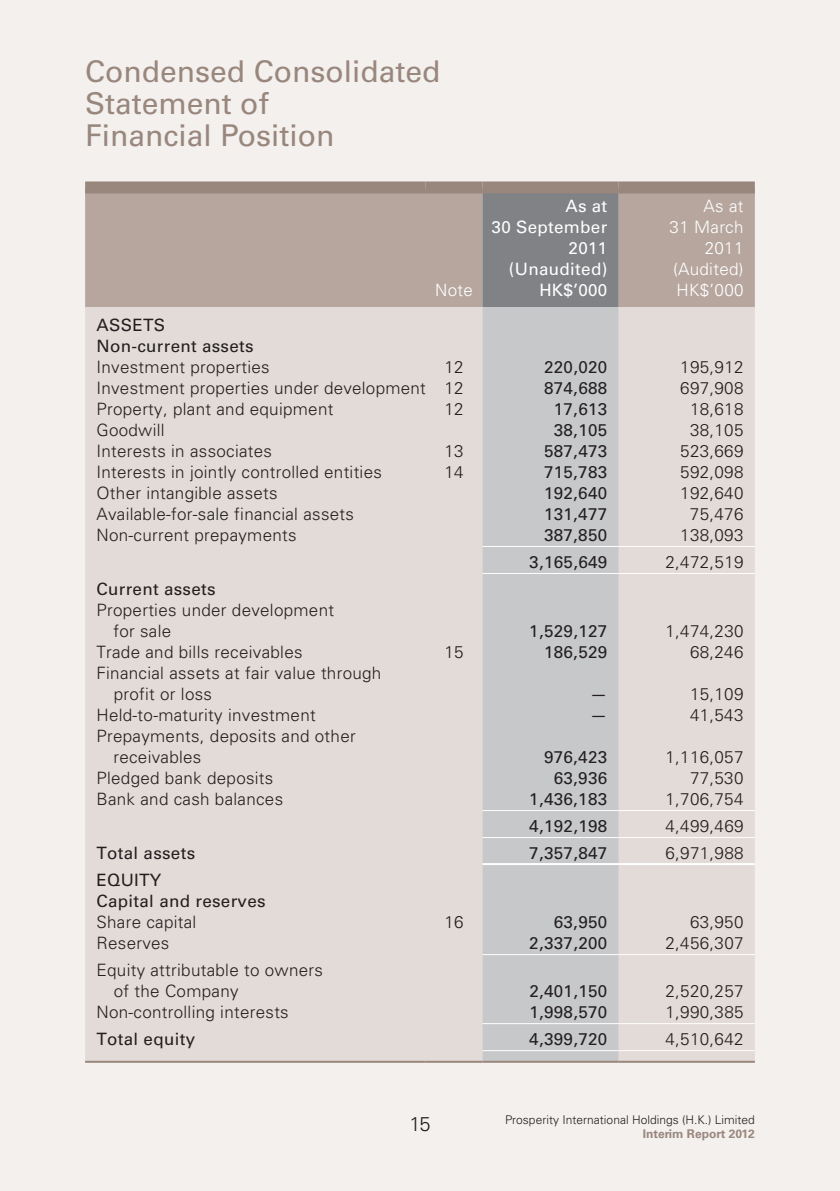
<style>
.page{position:relative;width:840px;height:1191px;background:#fff}
.page>*{position:absolute;margin:0;border:0;box-sizing:border-box;transform-origin:0 0}
.t1{font:30px/32px "Univers LT Std";color:#99877d}
.t2{font:300 20px "Univers LT Std";color:#231f20}
.t3{font:300 17px/21px "Univers LT Std";letter-spacing:.015em;color:#231f20}
.t4{font:17px/21px "Univers LT Std";letter-spacing:.015em;color:#231f20}
.t5{font:17px "Univers LT Std";letter-spacing:.015em;color:#fff}
.t6{font:300 17px "Univers LT Std";letter-spacing:.015em;color:#fff}
.t7{font:300 12px "Univers LT Std";color:#231f20}
.t8{font:700 12px "Univers LT Std";color:#99877d}
</style>
<div class="page">
<div style="left:0;top:0;width:839px;height:1191px;background:#f3f0ee"></div>
<div style="left:85px;top:193px;width:669px;height:114px;background:#b6a69e"></div>
<div style="left:482px;top:193px;width:136px;height:114px;background:#808285"></div>
<div style="left:85px;top:307px;width:669px;height:753px;background:#e2dbd7"></div>
<div style="left:482px;top:307px;width:136px;height:753px;background:#c7c8ca"></div>
<div style="left:85px;top:181px;width:340px;height:12px;background:#99877d"></div>
<div style="left:425px;top:181px;width:57px;height:12px;background:#99877d"></div>
<div style="left:482px;top:181px;width:136px;height:12px;background:#99877d"></div>
<div style="left:618px;top:181px;width:136px;height:12px;background:#99877d"></div>
<hr style="left:85px;top:1060px;width:340px;height:2px;background:#99877d">
<hr style="left:425px;top:1060px;width:57px;height:2px;background:#99877d">
<hr style="left:482px;top:1060px;width:136px;height:2px;background:#99877d">
<hr style="left:618px;top:1060px;width:136px;height:2px;background:#99877d">
<hr style="left:482px;top:546px;width:136px;height:1px;background:#fff">
<hr style="left:618px;top:546px;width:136px;height:1px;background:#fff">
<hr style="left:482px;top:573px;width:136px;height:1px;background:#fff">
<hr style="left:618px;top:573px;width:136px;height:1px;background:#fff">
<hr style="left:482px;top:810px;width:136px;height:1px;background:#fff">
<hr style="left:618px;top:810px;width:136px;height:1px;background:#fff">
<hr style="left:482px;top:837px;width:136px;height:1px;background:#fff">
<hr style="left:618px;top:837px;width:136px;height:1px;background:#fff">
<hr style="left:482px;top:863px;width:136px;height:2px;background:#fff">
<hr style="left:618px;top:863px;width:136px;height:2px;background:#fff">
<hr style="left:482px;top:954px;width:136px;height:1px;background:#fff">
<hr style="left:618px;top:954px;width:136px;height:1px;background:#fff">
<hr style="left:482px;top:1023px;width:136px;height:1px;background:#fff">
<hr style="left:618px;top:1023px;width:136px;height:1px;background:#fff">
<hr style="left:482px;top:1050px;width:136px;height:1px;background:#fff">
<hr style="left:618px;top:1050px;width:136px;height:1px;background:#fff">
<h1 class="t1" style="left:85px;top:55px;width:357px">Condensed Consolidated<br>Statement of<br>Financial Position</h1>
<p class="t5" style="left:565px;top:195px;width:43px">As at</p>
<p class="t6" style="left:703px;top:195px;width:41px">As at</p>
<p class="t5" style="left:491px;top:216px;width:117px">30 September</p>
<p class="t6" style="left:669px;top:216px;width:75px">31 March</p>
<p class="t5" style="left:568px;top:237px;width:40px">2011</p>
<p class="t6" style="left:704px;top:237px;width:40px">2011</p>
<p class="t5" style="left:508px;top:258px;width:100px">(Unaudited)</p>
<p class="t6" style="left:672px;top:258px;width:72px">(Audited)</p>
<p class="t6" style="left:435px;top:279px;width:39px">Note</p>
<p class="t5" style="left:539px;top:279px;width:69px">HK$’000</p>
<p class="t6" style="left:676px;top:279px;width:68px">HK$’000</p>
<p class="t4" style="left:96px;top:314px;width:158px">ASSETS<br>Non-current assets</p>
<p class="t3" style="left:96px;top:356px;width:174px">Investment properties</p>
<p class="t3" style="left:444px;top:356px;width:21px">12</p>
<p class="t4" style="left:543px;top:356px;width:65px">220,020</p>
<p class="t3" style="left:680px;top:356px;width:65px">195,912</p>
<p class="t3" style="left:96px;top:377px;width:368px">Investment properties under development 12</p>
<p class="t4" style="left:543px;top:377px;width:65px">874,688</p>
<p class="t3" style="left:680px;top:377px;width:65px">697,908</p>
<p class="t3" style="left:96px;top:398px;width:238px">Property, plant and equipment</p>
<p class="t3" style="left:444px;top:398px;width:21px">12</p>
<p class="t4" style="left:553px;top:398px;width:55px">17,613</p>
<p class="t3" style="left:689px;top:398px;width:55px">18,618</p>
<p class="t3" style="left:96px;top:419px;width:70px">Goodwill</p>
<p class="t4" style="left:553px;top:419px;width:55px">38,105</p>
<p class="t3" style="left:689px;top:419px;width:55px">38,105</p>
<p class="t3" style="left:96px;top:440px;width:177px">Interests in associates</p>
<p class="t3" style="left:444px;top:440px;width:21px">13</p>
<p class="t4" style="left:543px;top:440px;width:65px">587,473</p>
<p class="t3" style="left:680px;top:440px;width:65px">523,669</p>
<p class="t3" style="left:96px;top:461px;width:287px">Interests in jointly controlled entities</p>
<p class="t3" style="left:444px;top:461px;width:21px">14</p>
<p class="t4" style="left:543px;top:461px;width:65px">715,783</p>
<p class="t3" style="left:679px;top:461px;width:65px">592,098</p>
<p class="t3" style="left:96px;top:482px;width:183px">Other intangible assets</p>
<p class="t4" style="left:543px;top:482px;width:65px">192,640</p>
<p class="t3" style="left:679px;top:482px;width:65px">192,640</p>
<p class="t3" style="left:96px;top:503px;width:259px">Available-for-sale financial assets</p>
<p class="t4" style="left:543px;top:503px;width:65px">131,477</p>
<p class="t3" style="left:689px;top:503px;width:55px">75,476</p>
<p class="t3" style="left:96px;top:524px;width:202px">Non-current prepayments</p>
<p class="t4" style="left:543px;top:524px;width:65px">387,850</p>
<p class="t3" style="left:679px;top:524px;width:65px">138,093</p>
<p class="t4" style="left:529px;top:551px;width:79px">3,165,649</p>
<p class="t3" style="left:665px;top:551px;width:79px">2,472,519</p>
<p class="t4" style="left:96px;top:578px;width:121px">Current assets</p>
<p class="t3" style="left:113px;top:599px;width:222px;text-indent:-17px">Properties under development for sale</p>
<p class="t4" style="left:529px;top:620px;width:79px">1,529,127</p>
<p class="t3" style="left:665px;top:620px;width:79px">1,474,230</p>
<p class="t3" style="left:96px;top:641px;width:207px">Trade and bills receivables</p>
<p class="t3" style="left:444px;top:641px;width:21px">15</p>
<p class="t4" style="left:543px;top:641px;width:65px">186,529</p>
<p class="t3" style="left:689px;top:641px;width:55px">68,246</p>
<p class="t3" style="left:114px;top:662px;width:269px;text-indent:-17px">Financial assets at fair value through profit or loss</p>
<p class="t4" style="left:590px;top:683px;width:18px">—</p>
<p class="t3" style="left:689px;top:683px;width:55px">15,109</p>
<p class="t3" style="left:96px;top:704px;width:221px">Held-to-maturity investment</p>
<p class="t4" style="left:590px;top:704px;width:18px">—</p>
<p class="t3" style="left:689px;top:704px;width:55px">41,543</p>
<p class="t3" style="left:113px;top:725px;width:244px;text-indent:-17px">Prepayments, deposits and other receivables</p>
<p class="t4" style="left:543px;top:746px;width:65px">976,423</p>
<p class="t3" style="left:665px;top:746px;width:79px">1,116,057</p>
<p class="t3" style="left:96px;top:767px;width:178px">Pledged bank deposits</p>
<p class="t4" style="left:553px;top:767px;width:55px">63,936</p>
<p class="t3" style="left:689px;top:767px;width:55px">77,530</p>
<p class="t3" style="left:96px;top:788px;width:188px">Bank and cash balances</p>
<p class="t4" style="left:529px;top:788px;width:79px">1,436,183</p>
<p class="t3" style="left:665px;top:788px;width:79px">1,706,754</p>
<p class="t4" style="left:529px;top:815px;width:79px">4,192,198</p>
<p class="t3" style="left:665px;top:815px;width:79px">4,499,469</p>
<p class="t4" style="left:96px;top:842px;width:100px">Total assets</p>
<p class="t4" style="left:529px;top:842px;width:79px">7,357,847</p>
<p class="t3" style="left:665px;top:842px;width:79px">6,971,988</p>
<p class="t4" style="left:96px;top:869px;width:170px">EQUITY<br>Capital and reserves</p>
<p class="t3" style="left:96px;top:911px;width:101px">Share capital</p>
<p class="t3" style="left:444px;top:911px;width:21px">16</p>
<p class="t4" style="left:553px;top:911px;width:55px">63,950</p>
<p class="t3" style="left:689px;top:911px;width:55px">63,950</p>
<p class="t3" style="left:96px;top:932px;width:74px">Reserves</p>
<p class="t4" style="left:529px;top:932px;width:79px">2,337,200</p>
<p class="t3" style="left:665px;top:932px;width:79px">2,456,307</p>
<p class="t3" style="left:114px;top:959px;width:210px;text-indent:-17px">Equity attributable to owners of the Company</p>
<p class="t4" style="left:529px;top:980px;width:79px">2,401,150</p>
<p class="t3" style="left:665px;top:980px;width:79px">2,520,257</p>
<p class="t3" style="left:96px;top:1001px;width:194px">Non-controlling interests</p>
<p class="t4" style="left:529px;top:1001px;width:79px">1,998,570</p>
<p class="t3" style="left:665px;top:1001px;width:79px">1,990,385</p>
<p class="t4" style="left:96px;top:1028px;width:100px">Total equity</p>
<p class="t4" style="left:529px;top:1028px;width:79px">4,399,720</p>
<p class="t3" style="left:665px;top:1028px;width:79px">4,510,642</p>
<p class="t2" style="left:409px;top:1111px;width:23px">15</p>
<p class="t7" style="left:505px;top:1112px;width:251px">Prosperity International Holdings (H.K.) Limited</p>
<p class="t8" style="left:642px;top:1127px;width:113px">Interim Report 2012</p>
</div>
